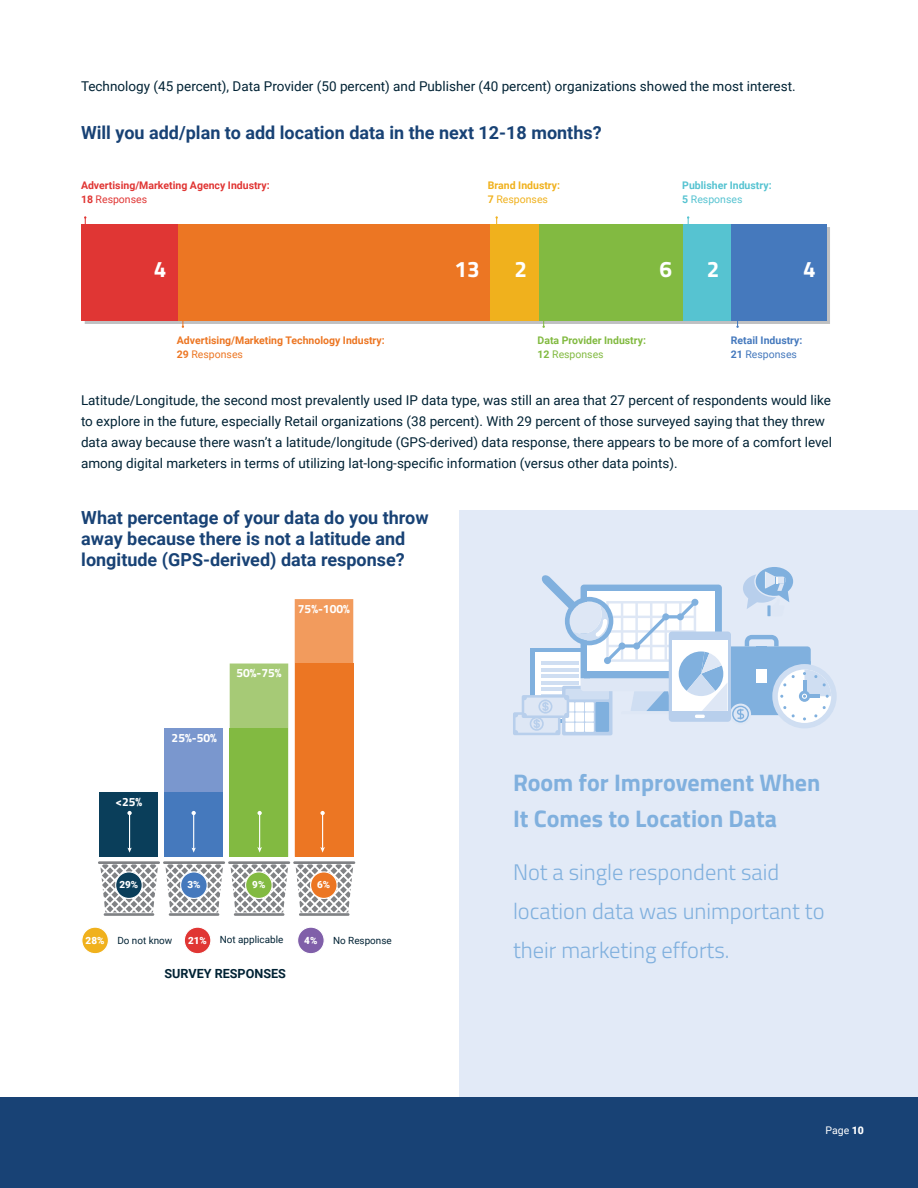
<style>
.page{position:relative;width:918px;height:1188px;background:#fff}
.page>*{position:absolute;margin:0;border:0;box-sizing:border-box;transform-origin:0 0}
.t1{font:700 24px/36px "Titillium Web";color:#80b0de}
.t2{font:300 22.5px/39px "Titillium Web";color:#80b0de}
.t3{font:700 22.5px "Titillium Web";color:#fff}
.t4{font:700 18px/21px "Roboto";color:#184275}
.t5{font:13.5px/21px "Roboto";color:#002234}
.t6{font:700 12.6px "Roboto";color:#002234}
.t7{font:700 12px "Titillium Web";color:#fff}
.t8{font:700 10.5px/13.5px "Roboto";color:#ec7623}
.t9{font:700 10.5px/13.5px "Roboto";color:#e03634}
.t10{font:700 10.5px/13.5px "Roboto";color:#82ba41}
.t11{font:700 10.5px/13.5px "Roboto";color:#56c3d1}
.t12{font:700 10.5px/13.5px "Roboto";color:#4579bd}
.t13{font:700 10.5px/13.5px "Roboto";color:#f0b11d}
.t14{font:10.5px "Roboto";color:#fff}
.t15{font:9.9px "Roboto";color:#002234}
.t16{font:900 9.9px "Roboto";color:#fff}
.s1{font-weight:400}
.s2{font-weight:900}
</style>
<div class="page">
<div style="left:0;top:1097px;width:918px;height:91px;background:#184275"></div>
<div style="left:85px;top:227px;width:745px;height:97px;background:#bfc0c2"></div>
<div style="left:731px;top:224px;width:96px;height:97px;background:#4579bd"></div>
<div style="left:682px;top:224px;width:49px;height:97px;background:#56c3d1"></div>
<div style="left:538px;top:224px;width:144px;height:97px;background:#82ba41"></div>
<div style="left:490px;top:224px;width:48px;height:97px;background:#f0b11d"></div>
<div style="left:178px;top:224px;width:312px;height:97px;background:#ec7623"></div>
<div style="left:81px;top:224px;width:97px;height:97px;background:#e03634"></div>
<svg style="left:84px;top:216px;width:2px;height:8px"></svg>
<svg style="left:496px;top:216px;width:2px;height:8px"></svg>
<svg style="left:687px;top:216px;width:2px;height:8px"></svg>
<svg style="left:182px;top:321px;width:2px;height:7px"></svg>
<svg style="left:543px;top:321px;width:2px;height:7px"></svg>
<svg style="left:736px;top:321px;width:3px;height:7px"></svg>
<div style="left:459px;top:511px;width:459px;height:586px;background:#e2eaf7"></div>
<svg style="left:100px;top:864px;width:58px;height:48px"></svg>
<hr style="left:98px;top:861px;width:62px;height:3px;background:#808285">
<hr style="left:104px;top:913px;width:50px;height:3px;background:#808285">
<svg style="left:166px;top:864px;width:57px;height:48px"></svg>
<hr style="left:163px;top:861px;width:62px;height:3px;background:#808285">
<hr style="left:169px;top:913px;width:50px;height:3px;background:#808285">
<svg style="left:231px;top:864px;width:57px;height:48px"></svg>
<hr style="left:228px;top:861px;width:62px;height:3px;background:#808285">
<hr style="left:234px;top:913px;width:50px;height:3px;background:#808285">
<svg style="left:296px;top:864px;width:57px;height:48px"></svg>
<hr style="left:293px;top:861px;width:62px;height:3px;background:#808285">
<hr style="left:299px;top:913px;width:51px;height:3px;background:#808285">
<div style="left:116px;top:872px;width:26px;height:26px;background:#0a3e5a;border-radius:50%"></div>
<div style="left:115px;top:871px;width:28px;height:28px;border:1px solid #fff;border-radius:50%"></div>
<div style="left:181px;top:872px;width:26px;height:26px;background:#4579bd;border-radius:50%"></div>
<div style="left:180px;top:871px;width:28px;height:28px;border:1px solid #fff;border-radius:50%"></div>
<div style="left:246px;top:872px;width:26px;height:26px;background:#82ba41;border-radius:50%"></div>
<div style="left:245px;top:871px;width:28px;height:28px;border:1px solid #fff;border-radius:50%"></div>
<div style="left:82px;top:927px;width:26px;height:27px;background:#f0b11d;border-radius:50%"></div>
<div style="left:81px;top:927px;width:28px;height:27px;border:1px solid #fff;border-radius:50%"></div>
<div style="left:184px;top:927px;width:27px;height:27px;background:#e03634;border-radius:50%"></div>
<div style="left:184px;top:927px;width:27px;height:27px;border:1px solid #fff;border-radius:50%"></div>
<div style="left:298px;top:927px;width:26px;height:27px;background:#805fa9;border-radius:50%"></div>
<div style="left:297px;top:927px;width:28px;height:27px;border:1px solid #fff;border-radius:50%"></div>
<div style="left:311px;top:872px;width:26px;height:26px;background:#ec7623;border-radius:50%"></div>
<div style="left:310px;top:871px;width:28px;height:28px;border:1px solid #fff;border-radius:50%"></div>
<div style="left:100px;top:792px;width:58px;height:65px;background:#0a3e5a"></div>
<hr style="left:129px;top:813px;width:1px;height:36px;background:#fff">
<svg style="left:127px;top:811px;width:5px;height:4px"></svg>
<svg style="left:127px;top:848px;width:5px;height:5px"></svg>
<div style="left:165px;top:728px;width:58px;height:129px;background:#7a97ce"></div>
<div style="left:165px;top:792px;width:58px;height:65px;background:#4579bd"></div>
<hr style="left:193px;top:813px;width:1px;height:36px;background:#fff">
<svg style="left:192px;top:811px;width:4px;height:4px"></svg>
<svg style="left:192px;top:848px;width:4px;height:5px"></svg>
<svg style="left:230px;top:664px;width:58px;height:193px;background:#8ebf53"></svg>
<svg style="left:295px;top:599px;width:58px;height:258px;background:#ed7f32"></svg>
<div style="left:772px;top:664px;width:65px;height:64px;background:#cfdef2;border-radius:50%"></div>
<svg style="left:513px;top:567px;width:318px;height:168px"></svg>
<p class="t5" style="left:81px;top:75px;width:716px">Technology (45 percent), Data Provider (50 percent) and Publisher (40 percent) organizations showed the most interest.</p>
<h3 class="t4" style="left:81px;top:122px;width:522px">Will you add/plan to add location data in the next 12-18 months?</h3>
<p class="t9" style="left:81px;top:178px;width:190px">Advertising/Marketing Agency Industry:<br>18 <span class="s1">Responses</span></p>
<p class="t13" style="left:488px;top:178px;width:74px">Brand Industry:<br>7 <span class="s1">Responses</span></p>
<p class="t11" style="left:682px;top:178px;width:91px">Publisher Industry:<br>5 <span class="s1">Responses</span></p>
<h2 class="t3" style="left:154px;top:252px;width:14px">4</h2>
<h2 class="t3" style="left:455px;top:252px;width:27px">13</h2>
<h2 class="t3" style="left:515px;top:252px;width:14px">2</h2>
<h2 class="t3" style="left:659px;top:252px;width:14px">6</h2>
<h2 class="t3" style="left:707px;top:252px;width:14px">2</h2>
<h2 class="t3" style="left:803px;top:252px;width:14px">4</h2>
<p class="t8" style="left:177px;top:333px;width:209px">Advertising/Marketing Technology Industry:<br>29 <span class="s1">Responses</span></p>
<p class="t10" style="left:538px;top:333px;width:110px">Data Provider Industry:<br>12 <span class="s1">Responses</span></p>
<p class="t12" style="left:731px;top:333px;width:73px">Retail Industry:<br>21 <span class="s1">Responses</span></p>
<p class="t5" style="left:81px;top:389px;width:752px">Latitude/Longitude, the second most prevalently used IP data type, was still an area that 27 percent of respondents would like to explore in the future, especially Retail organizations (38 percent). With 29 percent of those surveyed saying that they threw data away because there wasn’t a latitude/longitude (GPS-derived) data response, there appears to be more of a comfort level among digital marketers in terms of utilizing lat-long-specific information (versus other data points).</p>
<h3 class="t4" style="left:81px;top:507px;width:349px">What percentage of your data do you throw away because there is not a latitude and longitude (GPS-derived) data response?</h3>
<p class="t7" style="left:115px;top:792px;width:28px">&lt;25%</p>
<p class="t16" style="left:119px;top:878px;width:20px">29%</p>
<p class="t7" style="left:298px;top:599px;width:53px">75%-100%</p>
<p class="t7" style="left:236px;top:664px;width:47px">50%-75%</p>
<p class="t7" style="left:172px;top:728px;width:47px">25%-50%</p>
<p class="t16" style="left:187px;top:878px;width:15px">3%</p>
<p class="t16" style="left:252px;top:878px;width:15px">9%</p>
<p class="t16" style="left:317px;top:878px;width:15px">6%</p>
<p class="t16" style="left:86px;top:933px;width:20px">28%</p>
<p class="t15" style="left:117px;top:933px;width:57px">Do not know</p>
<p class="t16" style="left:188px;top:933px;width:20px">21%</p>
<p class="t15" style="left:220px;top:932px;width:65px">Not applicable</p>
<p class="t16" style="left:304px;top:933px;width:15px">4%</p>
<p class="t15" style="left:333px;top:933px;width:60px">No Response</p>
<p class="t6" style="left:164px;top:965px;width:123px">SURVEY RESPONSES</p>
<h1 class="t1" style="left:513px;top:764px;width:309px">Room for Improvement When<br>It Comes to Location Data</h1>
<h2 class="t2" style="left:513px;top:851px;width:313px">Not a single respondent said location data was unimportant to their marketing efforts.</h2>
<p class="t14" style="left:826px;top:1122px;width:40px">Page <span class="s2">10</span></p>
</div>
